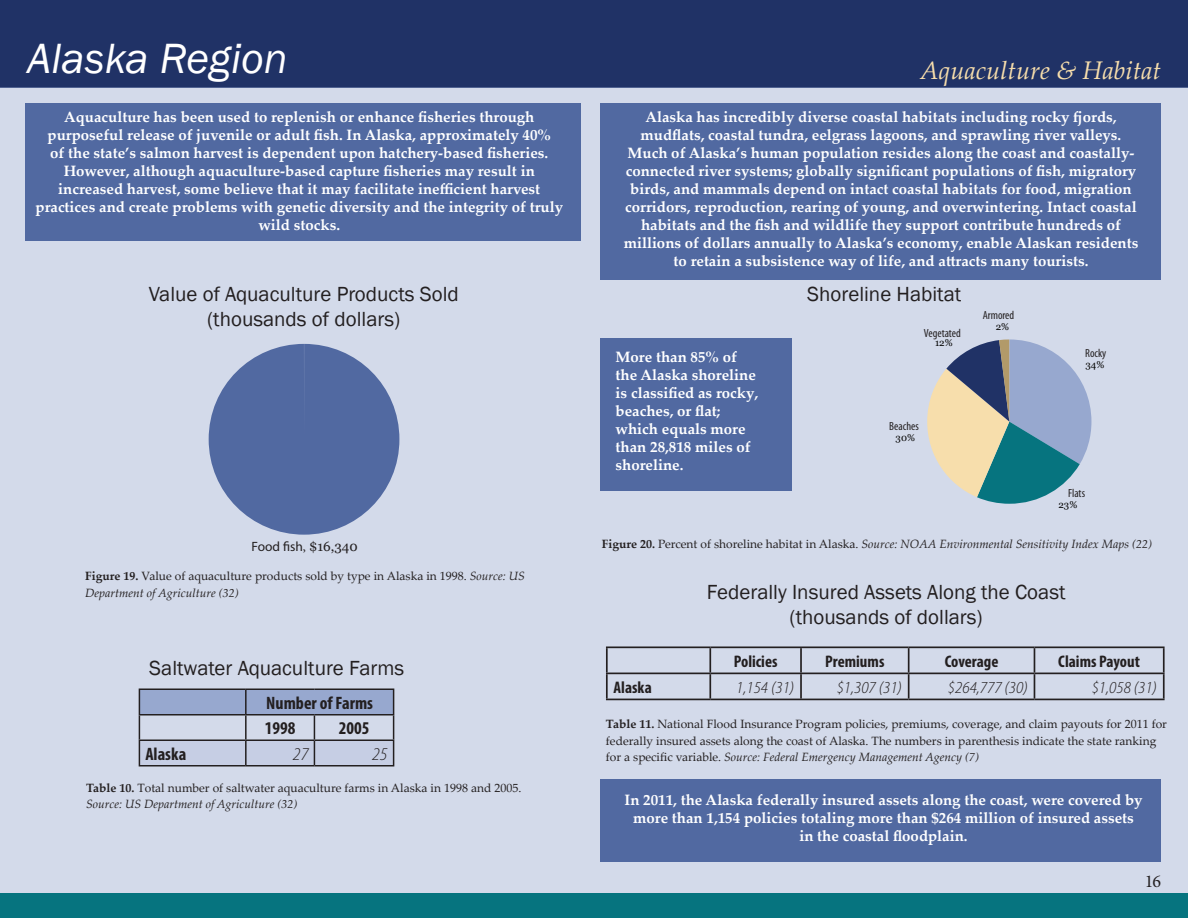
<style>
.page{position:relative;width:1188px;height:918px;background:#fff}
.page>*{position:absolute;margin:0;border:0;box-sizing:border-box;transform-origin:0 0}
.t1{font:italic 43.5px "Franklin Gothic";color:#fff}
.t2{font:italic 25.5px "Palatino Linotype";color:#f7deac}
.t3{font:21px/25.2px "Franklin Gothic";color:#231f20;text-align:center}
.t4{font:700 condensed 18px "Myriad Pro";color:#231f20}
.t5{font:italic 300 semi-condensed 18px "Myriad Pro";color:#231f20}
.t6{font:18px "Minion Pro";color:#231f20}
.t7{font:700 condensed 16.8px "Myriad Pro";color:#231f20}
.t8{font:italic 300 semi-condensed 16.8px "Myriad Pro";color:#231f20}
.call_out{font:700 15px/18px "Palatino Linotype";color:#fff;text-align:center}
.t9{font:13.5px "Myriad Pro";color:#231f20}
.t10{font:12px/16.5px "Palatino Linotype";color:#231f20}
.t11{font:italic 12px "Palatino Linotype";color:#231f20}
.t12{font:condensed 11.85px "Myriad Pro";color:#231f20}
.t13{font:9.75px "Georgia";color:#050504}
.s1{font-family:"Minion Pro"}
.s2{font-family:"Georgia"}
.s3{font-weight:700}
.s4{font-style:italic}
.s5{font-weight:700;font-style:normal}
.s6{font-style:normal}
</style>
<div class="page">
<div style="left:0;top:0;width:1188px;height:88px;background:#203266"></div>
<div style="left:0;top:893px;width:1188px;height:25px;background:#06747f"></div>
<div style="left:0;top:88px;width:1188px;height:805px;background:#d3daea"></div>
<div style="left:25px;top:103px;width:555px;height:138px;background:#5169a1"></div>
<div style="left:209px;top:344px;width:190px;height:191px;background:#5169a1;border-radius:95px"></div>
<div style="left:601px;top:103px;width:560px;height:177px;background:#5169a1"></div>
<div style="left:601px;top:338px;width:191px;height:152px;background:#5169a1"></div>
<hr style="left:606px;top:646px;width:104px;height:2px;background:#231f20">
<hr style="left:606px;top:648px;width:2px;height:25px;background:#231f20">
<hr style="left:710px;top:646px;width:91px;height:2px;background:#231f20">
<hr style="left:709px;top:648px;width:2px;height:25px;background:#231f20">
<hr style="left:801px;top:646px;width:108px;height:2px;background:#231f20">
<hr style="left:800px;top:648px;width:2px;height:25px;background:#231f20">
<hr style="left:909px;top:646px;width:125px;height:2px;background:#231f20">
<hr style="left:908px;top:648px;width:2px;height:25px;background:#231f20">
<hr style="left:1034px;top:646px;width:131px;height:2px;background:#231f20">
<hr style="left:1163px;top:648px;width:2px;height:25px;background:#231f20">
<hr style="left:606px;top:673px;width:104px;height:1px;background:#231f20">
<hr style="left:606px;top:674px;width:2px;height:25px;background:#231f20">
<hr style="left:710px;top:673px;width:91px;height:1px;background:#231f20">
<hr style="left:709px;top:674px;width:2px;height:25px;background:#231f20">
<hr style="left:801px;top:673px;width:108px;height:1px;background:#231f20">
<hr style="left:800px;top:674px;width:2px;height:25px;background:#231f20">
<hr style="left:909px;top:673px;width:125px;height:1px;background:#231f20">
<hr style="left:908px;top:674px;width:2px;height:25px;background:#231f20">
<hr style="left:1034px;top:673px;width:131px;height:1px;background:#231f20">
<svg style="left:1034px;top:648px;width:1px;height:51px"></svg>
<hr style="left:1163px;top:674px;width:2px;height:25px;background:#231f20">
<hr style="left:606px;top:699px;width:104px;height:1px;background:#231f20">
<hr style="left:710px;top:699px;width:91px;height:1px;background:#231f20">
<hr style="left:801px;top:699px;width:108px;height:1px;background:#231f20">
<hr style="left:909px;top:699px;width:125px;height:1px;background:#231f20">
<hr style="left:1034px;top:699px;width:131px;height:1px;background:#231f20">
<div style="left:601px;top:779px;width:560px;height:82px;background:#5169a1"></div>
<svg style="left:927px;top:339px;width:164px;height:165px"></svg>
<hr style="left:139px;top:688px;width:107px;height:2px;background:#231f20">
<hr style="left:246px;top:688px;width:68px;height:2px;background:#231f20">
<hr style="left:314px;top:688px;width:80px;height:2px;background:#231f20">
<svg style="left:139px;top:689px;width:255px;height:76px"></svg>
<hr style="left:139px;top:765px;width:107px;height:1px;background:#231f20">
<hr style="left:246px;top:765px;width:68px;height:1px;background:#231f20">
<hr style="left:314px;top:765px;width:80px;height:1px;background:#231f20">
<h1 class="t1" style="left:27px;top:31px;width:262px">Alaska Region</h1>
<p class="call_out" style="left:36px;top:108px;width:529px">Aquaculture has been used to replenish or enhance fisheries through purposeful release of juvenile or adult fish. In Alaska, approximately 40%<br>of the state’s salmon harvest is dependent upon hatchery-based fisheries.<br>However, although aquaculture-based capture fisheries may result in increased harvest, some believe that it may facilitate inefficient harvest practices and create problems with genetic diversity and the integrity of truly wild stocks.</p>
<p class="t3" style="left:149px;top:281px;width:312px">Value of Aquaculture Products Sold</p>
<p class="t3" style="left:207px;top:307px;width:195px">(thousands of dollars)</p>
<p class="t9" style="left:252px;top:538px;width:108px">Food fish<span class="s1">,</span> <span class="s2">$16,340</span></p>
<p class="t10" style="left:85px;top:568px;width:441px"><span class="s3">Figure 19.</span> Value of aquaculture products sold by type in Alaska in 1998. <span class="s4">Source: US<br>Department of Agriculture (32)</span></p>
<p class="t3" style="left:149px;top:656px;width:256px">Saltwater Aquaculture Farms</p>
<p class="t4" style="left:266px;top:692px;width:108px">Number of Farms</p>
<p class="t4" style="left:265px;top:717px;width:32px">1998</p>
<p class="t4" style="left:339px;top:717px;width:32px">2005</p>
<p class="t4" style="left:145px;top:743px;width:42px">Alaska</p>
<p class="t5" style="left:293px;top:743px;width:17px">27</p>
<p class="t5" style="left:372px;top:743px;width:17px">25</p>
<p class="t10" style="left:86px;top:779px;width:437px"><span class="s3">Table 10.</span> Total number of saltwater aquaculture farms in Alaska in 1998 and 2005.<br><span class="s4">Source: US Department of Agriculture (32)</span></p>
<p class="t2" style="left:920px;top:52px;width:242px">Aquaculture &amp; Habitat</p>
<p class="call_out" style="left:624px;top:108px;width:516px">Alaska has incredibly diverse coastal habitats including rocky fjords, mudflats, coastal tundra, eelgrass lagoons, and sprawling river valleys.<br>Much of Alaska’s human population resides along the coast and coastally&shy;connected river systems; globally significant populations of fish, migratory birds, and mammals depend on intact coastal habitats for food, migration corridors, reproduction, rearing of young, and overwintering. Intact coastal habitats and the fish and wildlife they support contribute hundreds of millions of dollars annually to Alaska’s economy, enable Alaskan residents to retain a subsistence way of life, and attracts many tourists.</p>
<p class="t3" style="left:807px;top:281px;width:156px">Shoreline Habitat</p>
<p class="call_out" style="left:616px;top:347px;width:144px;text-align:left">More than 85% of the Alaska shoreline is classified as rocky, beaches, or flat; which equals more than 28,818 miles of shoreline.</p>
<p class="t12" style="left:924px;top:326px;width:38px">Vegetated</p>
<p class="t13" style="left:935px;top:337px;width:19px">12%</p>
<p class="t12" style="left:983px;top:308px;width:33px">Armored</p>
<p class="t13" style="left:996px;top:320px;width:15px">2%</p>
<p class="t12" style="left:889px;top:419px;width:31px">Beaches</p>
<p class="t13" style="left:896px;top:432px;width:21px">30%</p>
<p class="t12" style="left:1085px;top:346px;width:23px">Rocky</p>
<p class="t13" style="left:1086px;top:358px;width:20px">34%</p>
<p class="t12" style="left:1068px;top:486px;width:18px">Flats</p>
<p class="t13" style="left:1059px;top:499px;width:20px">23%</p>
<p class="t11" style="left:602px;top:536px;width:552px"><span class="s5">Figure 20.</span> <span class="s6">Percent of shoreline habitat in Alaska.</span> Source: NOAA Environmental Sensitivity Index Maps (22)</p>
<p class="t3" style="left:707px;top:580px;width:360px">Federally Insured Assets Along the Coast (thousands of dollars)</p>
<p class="t7" style="left:734px;top:651px;width:45px">Policies</p>
<p class="t7" style="left:825px;top:651px;width:61px">Premiums</p>
<p class="t7" style="left:945px;top:651px;width:55px">Coverage</p>
<p class="t7" style="left:1058px;top:651px;width:83px">Claims Payout</p>
<p class="t7" style="left:614px;top:677px;width:40px">Alaska</p>
<p class="t8" style="left:736px;top:677px;width:60px">1,154 (31)</p>
<p class="t8" style="left:837px;top:677px;width:67px">$1,307 (31)</p>
<p class="t8" style="left:948px;top:677px;width:81px">$264,777 (30)</p>
<p class="t8" style="left:1092px;top:677px;width:67px">$1,058 (31)</p>
<p class="t10" style="left:606px;top:716px;width:562px"><span class="s3">Table 11.</span> National Flood Insurance Program policies, premiums, coverage, and claim payouts for 2011 for federally insured assets along the coast of Alaska. The numbers in parenthesis indicate the state ranking for a specific variable. <span class="s4">Source: Federal Emergency Management Agency (7)</span></p>
<p class="call_out" style="left:625px;top:790px;width:520px">In 2011, the Alaska federally insured assets along the coast, were covered by more than 1,154 policies totaling more than $264 million of insured assets in the coastal floodplain.</p>
<p class="t6" style="left:1145px;top:869px;width:18px">16</p>
</div>
